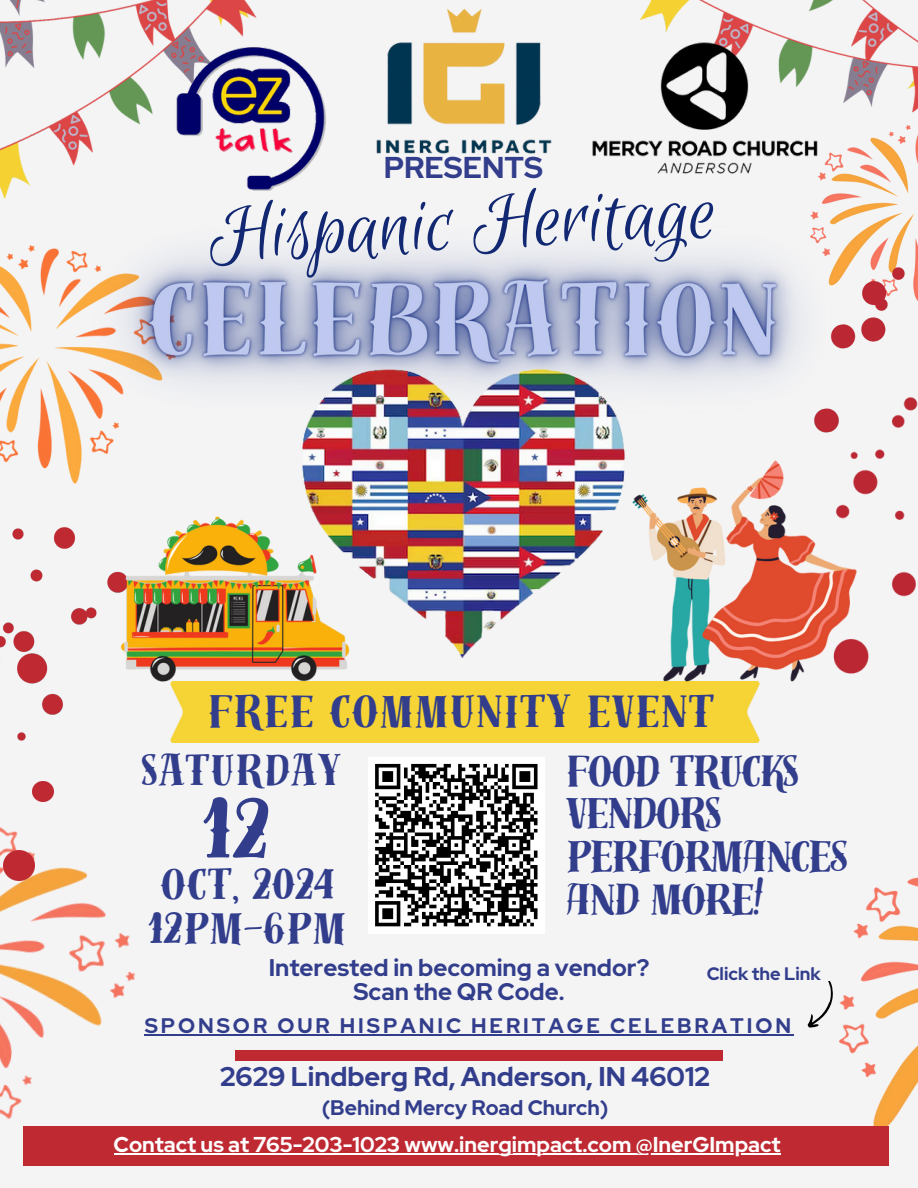
<style>
.page{position:relative;width:918px;height:1188px;background:#f4f4f5}
.page>*{position:absolute;margin:0;border:0;box-sizing:border-box;transform-origin:0 0}
.t1{font:87.15px "Euphoria Script";color:#122872}
.t2{font:79.2px "Distillery Strong";color:#323e8c}
.t3{font:42.6px "Distillery Strong";color:#323e8c}
.t4{font:40.5px/42.8px "Distillery Strong";letter-spacing:-.065em;color:#323e8c}
.t5{font:40.5px/43.8px "Distillery Strong";color:#323e8c;text-align:center}
.t6{font:700 30px "Red Hat Display";color:#323e8c}
.t7{font:700 27px "Red Hat Display";color:#323e8c}
.t8{font:700 24px/24.8px "Red Hat Display";color:#323e8c;text-align:center}
.t9{font:700 21.45px "Red Hat Display";color:#fefefe}
.t10{font:700 21px "Red Hat Display";letter-spacing:.14em;color:#323e8c}
.t11{font:700 21px "Red Hat Display";color:#323e8c}
.t12{font:700 18px "Red Hat Display";color:#323e8c}
</style>
<div class="page">
<img style="left:0;top:0;width:257px;height:199px">
<div style="left:170px;top:688px;width:590px;height:54px;background:#f6d435"></div>
<img style="left:641px;top:0;width:277px;height:113px">
<img style="left:0;top:245px;width:31px;height:218px">
<div style="left:235px;top:1050px;width:487px;height:11px;background:#bf2932"></div>
<img style="left:839px;top:877px;width:79px;height:289px">
<img style="left:0;top:827px;width:154px;height:339px">
<img style="left:870px;top:125px;width:48px;height:176px">
<img style="left:31px;top:144px;width:865px;height:340px">
<img style="left:12px;top:528px;width:12px;height:12px">
<img style="left:17px;top:732px;width:9px;height:9px">
<img style="left:4px;top:851px;width:30px;height:30px">
<img style="left:33px;top:782px;width:20px;height:20px">
<img style="left:53px;top:527px;width:22px;height:22px">
<img style="left:0;top:569px;width:114px;height:146px">
<img style="left:823px;top:259px;width:90px;height:96px">
<img style="left:732px;top:379px;width:186px;height:309px">
<img style="left:195px;top:335px;width:537px;height:358px">
<img style="left:114px;top:509px;width:243px;height:179px">
<img style="left:301px;top:8px;width:325px;height:236px">
<img style="left:586px;top:17px;width:237px;height:178px">
<img style="left:165px;top:43px;width:180px;height:151px">
<div style="left:24px;top:1127px;width:865px;height:38px;background:#bf2932"></div>
<svg style="left:423px;top:1154px;width:225px;height:1px"></svg>
<hr style="left:114px;top:1153px;width:290px;height:1px;background:#fefefe">
<hr style="left:404px;top:1153px;width:228px;height:1px;background:#fefefe">
<hr style="left:632px;top:1153px;width:149px;height:1px;background:#fefefe">
<div style="left:368px;top:757px;width:177px;height:177px;background:#fff"></div>
<svg style="left:375px;top:763px;width:163px;height:164px"></svg>
<svg style="left:807px;top:980px;width:34px;height:52px"></svg>
<hr style="left:145px;top:1034px;width:649px;height:1px;background:#323e8c">
<p class="t6" style="left:384px;top:148px;width:161px">PRESENTS</p>
<p class="t1" style="left:207px;top:190px;width:509px;rotate:-3deg">Hispanic Heritage</p>
<h3 class="t3" style="left:207px;top:684px;width:509px">FREE COMMUNITY EVENT</h3>
<p class="t5" style="left:141px;top:750px;width:202px">SATURDAY</p>
<p class="t2" style="left:202px;top:779px;width:69px">12</p>
<h6 class="t5" style="left:148px;top:863px;width:200px">OCT, 2024<br>12PM-6PM</h6>
<p class="t4" style="left:565px;top:751px;width:284px">FOOD TRUCKS<br>VENDORS<br>PERFORMANCES<br>AND MORE!</p>
<p class="t8" style="left:269px;top:955px;width:382px">Interested in becoming a vendor?<br>Scan the QR Code.</p>
<p class="t12" style="left:707px;top:961px;width:116px">Click the Link</p>
<p class="t10" style="left:145px;top:1012px;width:648px">SPONSOR OUR HISPANIC HERITAGE CELEBRATION</p>
<p class="t7" style="left:220px;top:1059px;width:491px">2629 Lindberg Rd, Anderson, IN 46012</p>
<h5 class="t11" style="left:322px;top:1094px;width:288px">(Behind Mercy Road Church)</h5>
<h3 class="t9" style="left:114px;top:1130px;width:668px">Contact us at 765-203-1023 www.inergimpact.com @InerGImpact</h3>
</div>
